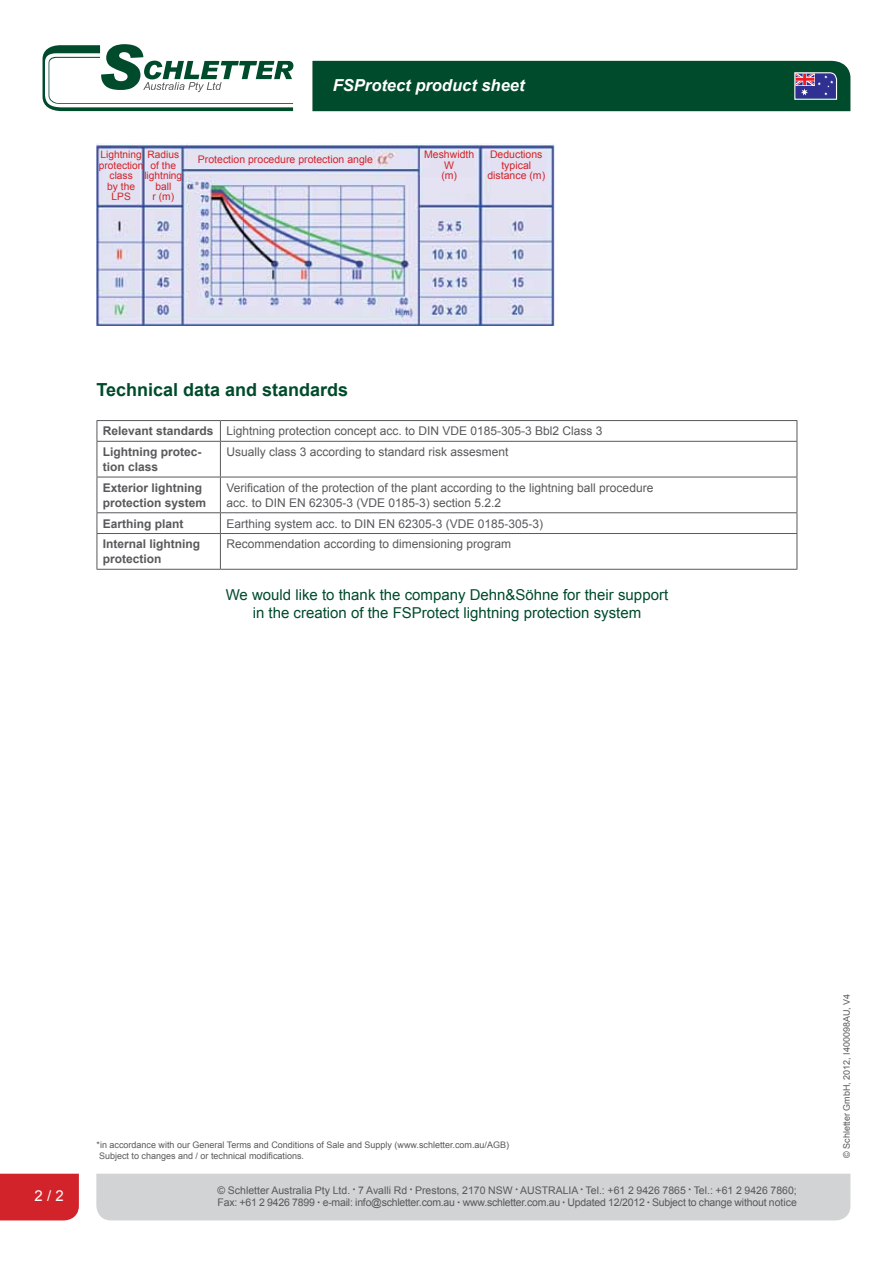
<style>
.page{position:relative;width:893px;height:1263px;background:#fff}
.page>*{position:absolute;margin:0;border:0;box-sizing:border-box;transform-origin:0 0}
.t1{font:700 18px "Arial";color:#004b2c}
.t2{font:italic 700 16.5px "Arial";color:#fff}
.t3{font:15px/18px "Arial";color:#004b2c;text-align:center}
.t4{font:15px "Arial";color:#fff}
.t5{font:12px/20.7px "Arial";color:#58595b}
.t6{font:700 12px/15px "Arial";color:#58595b}
.t7{font:10.5px/12.6px "Arial";letter-spacing:-.02em;color:#58595b}
.t8{font:10.5px/10.5px "Arial";color:#d2232a;text-align:center}
.t9{font:10.2px/10.5px "Arial";color:#d2232a;text-align:center}
.t10{font:9px/10.8px "Arial";color:#58595b}
.s1{font-weight:700}
.s2{font-style:italic;font-size:7.5px}
</style>
<div class="page">
<div style="left:96px;top:1174px;width:754px;height:46px;background:#d1d3d4"></div>
<div style="left:0;top:1174px;width:79px;height:46px;background:#d2232a"></div>
<div style="left:312px;top:61px;width:538px;height:50px;background:#004b2c"></div>
<svg style="left:43px;top:44px;width:250px;height:67px"></svg>
<svg style="left:97px;top:421px;width:1px;height:20px"></svg>
<hr style="left:97px;top:420px;width:123px;height:1px;background:#58595b">
<svg style="left:220px;top:421px;width:1px;height:20px"></svg>
<svg style="left:797px;top:421px;width:1px;height:20px"></svg>
<hr style="left:220px;top:420px;width:577px;height:1px;background:#58595b">
<hr style="left:97px;top:442px;width:1px;height:35px;background:#58595b">
<hr style="left:97px;top:441px;width:123px;height:1px;background:#58595b">
<hr style="left:220px;top:442px;width:1px;height:35px;background:#58595b">
<hr style="left:797px;top:442px;width:1px;height:35px;background:#58595b">
<hr style="left:220px;top:441px;width:577px;height:1px;background:#58595b">
<hr style="left:97px;top:477px;width:1px;height:35px;background:#58595b">
<hr style="left:97px;top:477px;width:123px;height:1px;background:#58595b">
<hr style="left:220px;top:477px;width:1px;height:35px;background:#58595b">
<hr style="left:797px;top:477px;width:1px;height:35px;background:#58595b">
<hr style="left:220px;top:477px;width:577px;height:1px;background:#58595b">
<svg style="left:97px;top:513px;width:1px;height:20px"></svg>
<hr style="left:97px;top:512px;width:123px;height:1px;background:#58595b">
<svg style="left:220px;top:513px;width:1px;height:20px"></svg>
<svg style="left:797px;top:513px;width:1px;height:20px"></svg>
<hr style="left:220px;top:512px;width:577px;height:1px;background:#58595b">
<hr style="left:97px;top:534px;width:1px;height:35px;background:#58595b">
<hr style="left:97px;top:533px;width:123px;height:1px;background:#58595b">
<hr style="left:97px;top:569px;width:123px;height:1px;background:#58595b">
<hr style="left:220px;top:534px;width:1px;height:35px;background:#58595b">
<hr style="left:797px;top:534px;width:1px;height:35px;background:#58595b">
<hr style="left:220px;top:533px;width:577px;height:1px;background:#58595b">
<hr style="left:220px;top:569px;width:577px;height:1px;background:#58595b">
<img style="left:96px;top:144px;width:458px;height:182px">
<h2 class="t2" style="left:333px;top:74px;width:193px">FSProtect product sheet</h2>
<p class="t9" style="left:99px;top:149px;width:46px">Lightning protection class<br>by the<br>LPS</p>
<p class="t9" style="left:144px;top:149px;width:39px">Radius of the lightning ball<br>r (m)</p>
<p class="t8" style="left:198px;top:154px;width:177px">Protection procedure protection angle</p>
<p class="t8" style="left:424px;top:150px;width:52px">Meshwidth<br>W<br>(m)</p>
<p class="t8" style="left:487px;top:150px;width:59px">Deductions typical distance (m)</p>
<h1 class="t1" style="left:97px;top:378px;width:253px">Technical data and standards</h1>
<p class="t5" style="left:103px;top:421px;width:501px"><span class="s1">Relevant standards</span> Lightning protection concept acc. to DIN VDE 0185-305-3 Bbl2 Class 3<br><span class="s1">Lightning protec-</span></p>
<p class="t6" style="left:103px;top:460px;width:57px">tion class</p>
<p class="t5" style="left:226px;top:442px;width:284px">Usually class 3 according to standard risk assesment</p>
<p class="t6" style="left:103px;top:480px;width:105px">Exterior lightning protection system</p>
<p class="t5" style="left:226px;top:480px;width:428px;line-height:15px">Verification of the protection of the plant according to the lightning ball procedure acc. to DIN EN 62305-3 (VDE 0185-3) section 5.2.2</p>
<p class="t6" style="left:103px;top:516px;width:82px">Earthing plant</p>
<p class="t5" style="left:226px;top:513px;width:318px">Earthing system acc. to DIN EN 62305-3 (VDE 0185-305-3)</p>
<p class="t6" style="left:103px;top:537px;width:99px">Internal lightning protection</p>
<p class="t5" style="left:226px;top:534px;width:286px">Recommendation according to dimensioning program</p>
<p class="t3" style="left:226px;top:585px;width:444px">We would like to thank the company Dehn&amp;Söhne for their support in the creation of the FSProtect lightning protection system</p>
<p class="t10" style="left:97px;top:1139px;width:414px">*in accordance with our General Terms and Conditions of Sale and Supply (www.schletter.com.au/AGB)<br>Subject to changes and / or technical modifications.</p>
<p class="t4" style="left:35px;top:1186px;width:31px">2 / 2</p>
<p class="t7" style="left:217px;top:1184px;width:581px">© Schletter Australia Pty Ltd. <span class="s2">•</span> 7 Avalli Rd <span class="s2">•</span> Prestons, 2170 NSW <span class="s2">•</span> AUSTRALIA <span class="s2">•</span> Tel.: +61 2 9426 7865 <span class="s2">•</span> Tel.: +61 2 9426 7860;<br>Fax: +61 2 9426 7899 <span class="s2">•</span> e-mail: info@schletter.com.au <span class="s2">•</span> www.schletter.com.au <span class="s2">•</span> Updated 12/2012 <span class="s2">•</span> Subject to change without notice</p>
<p class="t10" style="left:841px;top:1158px;width:166px;rotate:-90deg">© Schletter GmbH, 2012, I400098AU, V4</p>
</div>
